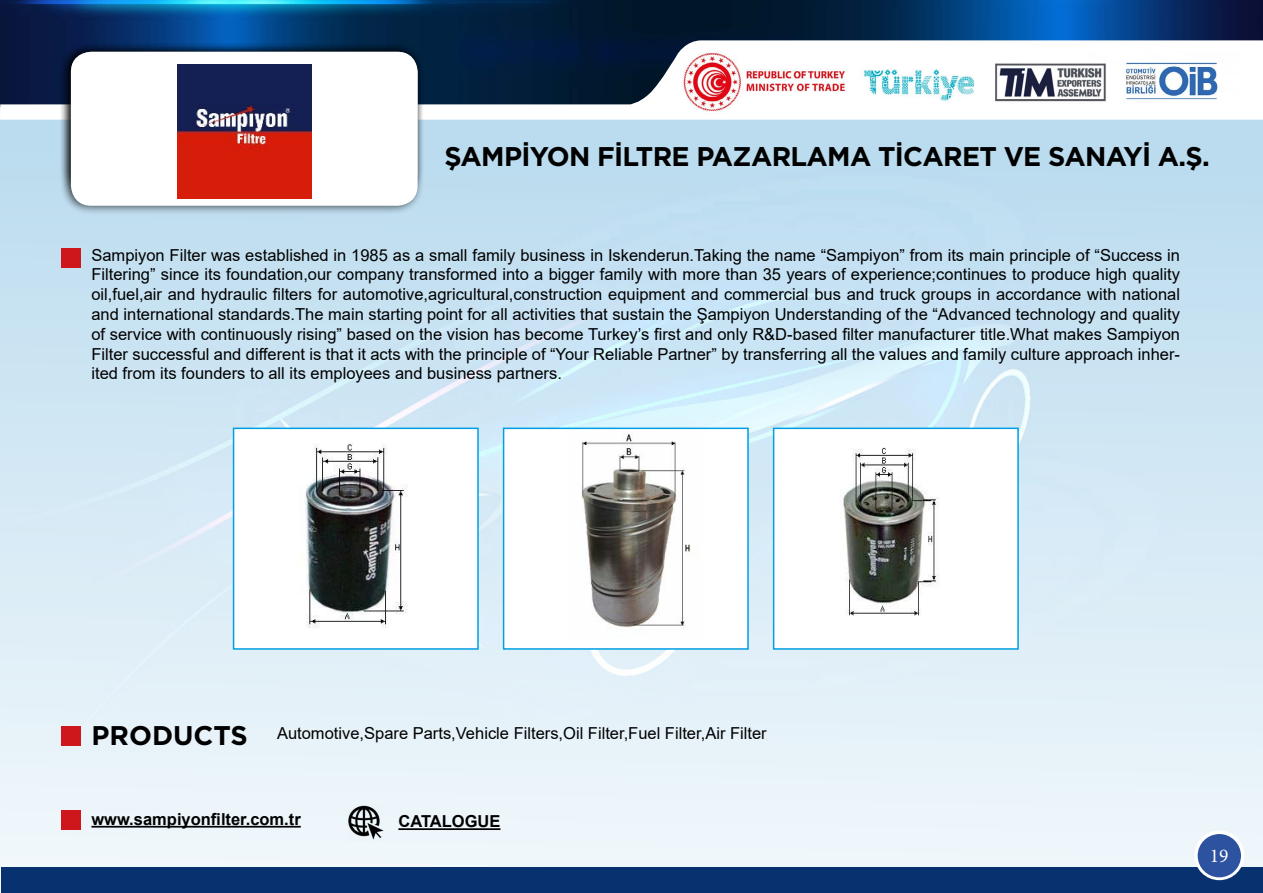
<style>
.page{position:relative;width:1263px;height:893px;background:#fff}
.page>*{position:absolute;margin:0;border:0;box-sizing:border-box;transform-origin:0 0}
.t1{font:700 27px "Gotham";letter-spacing:-.025em;color:#000}
.t2{font:700 27px "Gotham";color:#000}
.t3{font:19.5px "Minion Pro";color:#fff}
.t4{font:16.5px/19.8px "Arial";color:#000;text-align:justify}
.t5{font:700 16.5px "Arial";color:#000}
</style>
<div class="page">
<img style="left:0;top:120px;width:1262px;height:773px">
<img style="left:0;top:0;width:1263px;height:40px">
<svg style="left:0;top:40px;width:1263px;height:80px"></svg>
<div style="left:2px;top:867px;width:1261px;height:26px;background:#08316f"></div>
<svg style="left:1194px;top:830px;width:50px;height:50px"></svg>
<div style="left:1198px;top:834px;width:43px;height:43px;background:#2c52a0;border-radius:50%"></div>
<img style="left:682px;top:52px;width:557px;height:63px">
<div style="left:60px;top:42px;width:365px;height:173px;background:#000;opacity:.75"></div>
<div style="left:71px;top:52px;width:347px;height:154px;background:#fff;border-radius:20px"></div>
<div style="left:61px;top:248px;width:19px;height:20px;background:#cd171a"></div>
<div style="left:61px;top:726px;width:20px;height:19px;background:#cd171a"></div>
<div style="left:61px;top:811px;width:19px;height:19px;background:#cd171a"></div>
<hr style="left:91px;top:826px;width:210px;height:2px;background:#000">
<hr style="left:398px;top:828px;width:102px;height:2px;background:#000">
<img style="left:177px;top:64px;width:134px;height:134px">
<div style="left:774px;top:428px;width:244px;height:221px;background:#fff"></div>
<img style="left:840px;top:447px;width:99px;height:169px">
<div style="left:773px;top:428px;width:246px;height:222px;border:2px solid #009fe3"></div>
<div style="left:504px;top:428px;width:244px;height:221px;background:#fff"></div>
<img style="left:581px;top:434px;width:109px;height:196px">
<div style="left:503px;top:428px;width:246px;height:222px;border:2px solid #009fe3"></div>
<div style="left:234px;top:428px;width:244px;height:221px;background:#fff"></div>
<img style="left:305px;top:443px;width:103px;height:185px">
<div style="left:233px;top:428px;width:246px;height:222px;border:2px solid #009fe3"></div>
<img style="left:348px;top:804px;width:36px;height:37px">
<h1 class="t1" style="left:444px;top:138px;width:767px">ŞAMPİYON FİLTRE PAZARLAMA TİCARET VE SANAYİ A.Ş.</h1>
<p class="t4" style="left:91px;top:245px;width:1090px">Sampiyon Filter was established in 1985 as a small family business in Iskenderun.Taking the name “Sampiyon” from its main principle of “Success in Filtering” since its foundation,our company transformed into a bigger family with more than 35 years of experience;continues to produce high quality oil,fuel,air and hydraulic filters for automotive,agricultural,construction equipment and commercial bus and truck groups in accordance with national and international standards.The main starting point for all activities that sustain the Şampiyon Understanding of the “Advanced technology and quality of service with continuously rising” based on the vision has become Turkey’s first and only R&amp;D-based filter manufacturer title.What makes Sampiyon Filter successful and different is that it acts with the principle of “Your Reliable Partner” by transferring all the values and family culture approach inher&shy;ited from its founders to all its employees and business partners.</p>
<h1 class="t2" style="left:92px;top:717px;width:158px">PRODUCTS</h1>
<p class="t4" style="left:277px;top:723px;width:491px">Automotive,Spare Parts,Vehicle Filters,Oil Filter,Fuel Filter,Air Filter</p>
<p class="t5" style="left:91px;top:807px;width:211px">www.sampiyonfilter.com.tr</p>
<p class="t5" style="left:398px;top:810px;width:104px">CATALOGUE</p>
<p class="t3" style="left:1210px;top:843px;width:20px">19</p>
</div>
